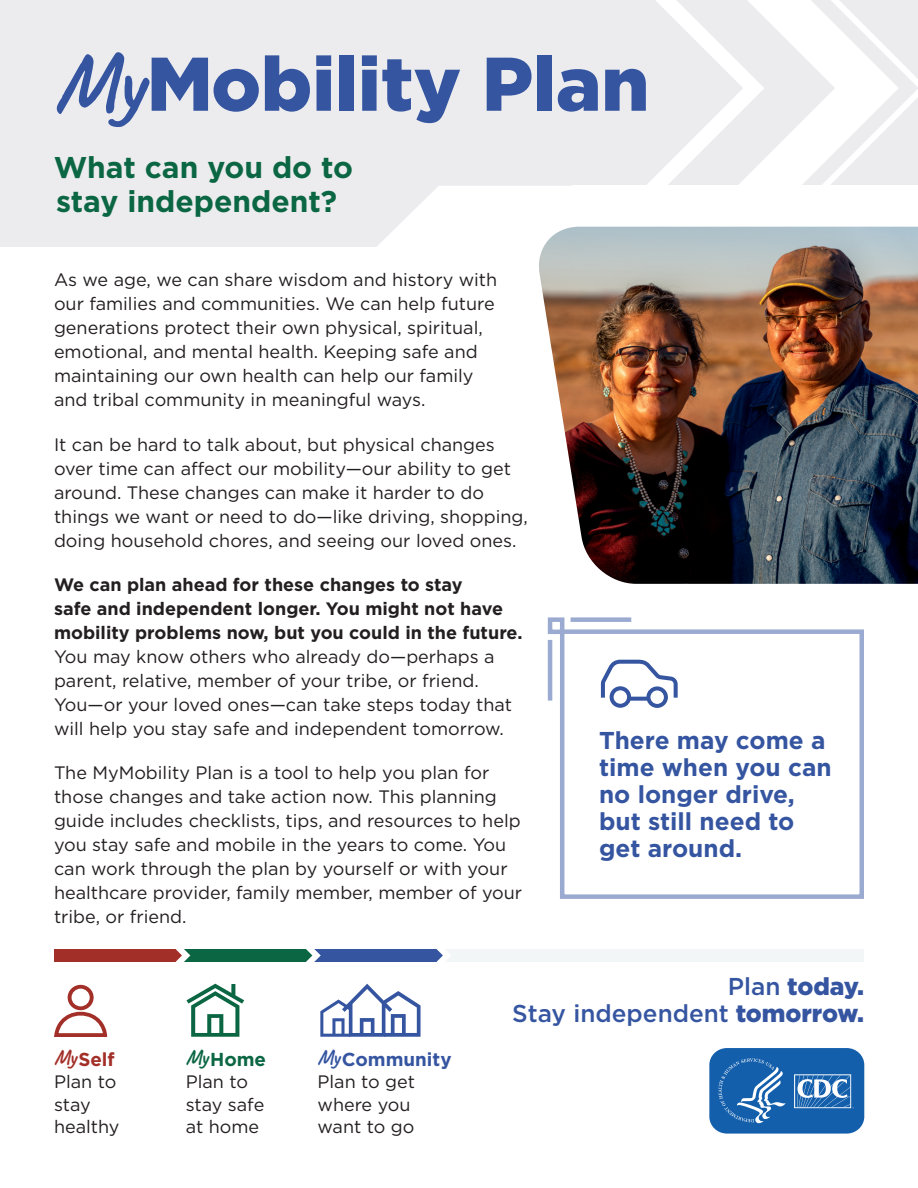
<style>
.page{position:relative;width:918px;height:1188px;background:#fff}
.page>*{position:absolute;margin:0;border:0;box-sizing:border-box;transform-origin:0 0}
.t1{font:900 75.9px "Gotham";color:#3555a1}
.t2{font:700 30px/34.5px "Gotham";color:#0b6643}
.t3{font:700 24.3px/27px "Gotham";color:#3555a1}
.t4{font:500 24.3px "Gotham";color:#3555a1}
.t5{font:900 24.3px "Gotham";letter-spacing:-.005em;color:#3555a1}
.t6{font:700 18.75px "Gotham";color:#3555a1}
.t7{font:700 18.75px "Gotham";color:#a32f29}
.t8{font:700 18.75px "Gotham";color:#0b6643}
.t9{font:18px/24px "Gotham";color:#231f20}
.t10{font:700 18px/24px "Gotham";color:#231f20}
.s1{font-family:"Caveat";font-weight:700;font-size:84px}
.s2{font-family:"Caveat";font-size:21px}
.s3{font-weight:500}
.s4{font-weight:900}
</style>
<div class="page">
<div style="left:560px;top:629px;width:304px;height:270px;border:4px solid #9aaad0"></div>
<div style="left:183px;top:949px;width:130px;height:13px;background:#0b6643"></div>
<div style="left:54px;top:949px;width:129px;height:13px;background:#a32f29"></div>
<div style="left:313px;top:949px;width:131px;height:13px;background:#3555a1"></div>
<div style="left:444px;top:949px;width:420px;height:13px;background:#f3f6f7"></div>
<svg style="left:176px;top:949px;width:14px;height:13px"></svg>
<svg style="left:306px;top:949px;width:15px;height:13px"></svg>
<svg style="left:437px;top:949px;width:14px;height:13px"></svg>
<div style="left:0;top:0;width:619px;height:247px;background:#ececee"></div>
<svg style="left:619px;top:0;width:71px;height:185px"></svg>
<svg style="left:690px;top:0;width:228px;height:185px"></svg>
<div style="left:573px;top:186px;width:345px;height:73px;background:#fff"></div>
<img style="left:535px;top:227px;width:383px;height:357px">
<svg style="left:601px;top:660px;width:77px;height:48px"></svg>
<div style="left:548px;top:617px;width:16px;height:17px;border:4px solid #9aaad0"></div>
<div style="left:571px;top:617px;width:60px;height:5px;background:#9aaad0"></div>
<hr style="left:548px;top:640px;width:4px;height:61px;background:#9aaad0">
<svg style="left:54px;top:985px;width:53px;height:52px"></svg>
<svg style="left:186px;top:984px;width:58px;height:53px"></svg>
<svg style="left:320px;top:984px;width:101px;height:53px"></svg>
<svg style="left:709px;top:1048px;width:156px;height:86px"></svg>
<h1 class="t1" style="left:54px;top:32px;width:597px"><span class="s1">My</span>Mobility Plan</h1>
<h2 class="t2" style="left:54px;top:149px;width:301px">What can you do to stay independent?</h2>
<p class="t9" style="left:54px;top:268px;width:445px">As we age, we can share wisdom and history with our families and communities. We can help future generations protect their own physical, spiritual, emotional, and mental health. Keeping safe and maintaining our own health can help our family and tribal community in meaningful ways.</p>
<p class="t9" style="left:54px;top:432px;width:475px">It can be hard to talk about, but physical changes over time can afect our mobility—our ability to get around. These changes can make it harder to do things we want or need to do—like driving, shopping, doing household chores, and seeing our loved ones.</p>
<p class="t10" style="left:54px;top:572px;width:470px">We can plan ahead for these changes to stay<br>safe and independent longer. You might not have mobility problems now, but you could in the future.</p>
<p class="t9" style="left:54px;top:644px;width:460px">You may know others who already do—perhaps a parent, relative, member of your tribe, or friend.<br>You—or your loved ones—can take steps today that will help you stay safe and independent tomorrow.</p>
<p class="t9" style="left:54px;top:760px;width:470px">The MyMobility Plan is a tool to help you plan for those changes and take action now. This planning guide includes checklists, tips, and resources to help you stay safe and mobile in the years to come. You can work through the plan by yourself or with your healthcare provider, family member, member of your tribe, or friend.</p>
<p class="t3" style="left:599px;top:727px;width:234px">There may come a time when you can no longer drive, but still need to get around.</p>
<p class="t7" style="left:54px;top:1047px;width:62px"><span class="s2">My</span>Self</p>
<p class="t9" style="left:54px;top:1070px;width:67px;line-height:22.5px">Plan to stay healthy</p>
<p class="t8" style="left:186px;top:1047px;width:82px"><span class="s2">My</span>Home</p>
<p class="t9" style="left:186px;top:1070px;width:80px;line-height:22.5px">Plan to stay safe at home</p>
<p class="t6" style="left:318px;top:1047px;width:136px"><span class="s2">My</span>Community</p>
<p class="t9" style="left:318px;top:1070px;width:99px;line-height:22.5px">Plan to get where you want to go</p>
<p class="t5" style="left:728px;top:970px;width:138px"><span class="s3">Plan</span> today.</p>
<p class="t4" style="left:512px;top:998px;width:353px">Stay independent <span class="s4">tomorrow.</span></p>
</div>
